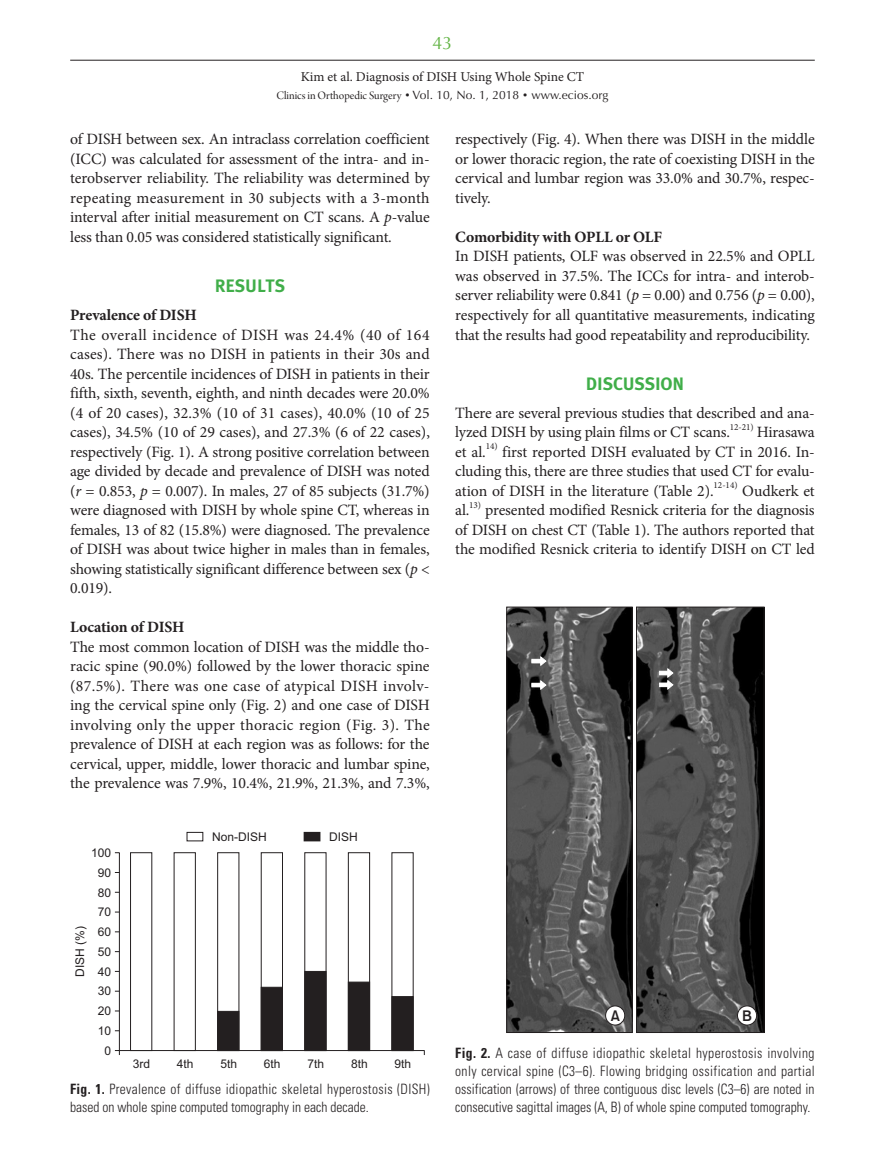
<style>
.page{position:relative;width:885px;height:1170px;background:#fff}
.page>*{position:absolute;margin:0;border:0;box-sizing:border-box;transform-origin:0 0}
.t1{font:700 18px "Meta Plus";letter-spacing:-.01em;color:#40ae49}
.t2{font:18px "Optima LT Std";color:#63b445}
.t3{font:15.75px/19.5px "Minion Pro";letter-spacing:-.01em;color:#231f20;text-align:justify}
.t4{font:700 15.75px "Minion Pro";letter-spacing:-.015em;color:#231f20}
.t5{font:15px "Gothic 725 BT Bold A";color:#231f20}
.t6{font:300 condensed 14.25px/18px "Univers";color:#231f20;text-align:justify;scale:.95 1}
.t7{font:300 condensed 14.25px/18px "Univers";letter-spacing:.025em;color:#231f20;scale:.95 1}
.t8{font:13.5px "Minion Pro";letter-spacing:-.005em;color:#231f20}
.t9{font:12px/19.8px "Arial";color:#231f20;text-align:center}
.t10{font:12px "Optima LT Std";color:#231f20}
.t11{font:9.15px "Minion Pro";letter-spacing:-.005em;color:#231f20}
.s1{font-family:"Arno Pro Display"}
.s2{font-size:9px}
.s3{font-style:italic}
.s4{font-weight:700}
</style>
<div class="page">
<hr style="left:70px;top:60px;width:744px;height:1px;background:#231f20">
<div style="left:186px;top:831px;width:17px;height:10px;border:1px solid #231f20"></div>
<div style="left:304px;top:832px;width:16px;height:8px;background:#231f20"></div>
<div style="left:304px;top:831px;width:16px;height:10px;border:1px solid #231f20"></div>
<svg style="left:114px;top:852px;width:310px;height:199px"></svg>
<div style="left:130px;top:852px;width:22px;height:198px;background:#fff;border:1px solid #231f20"></div>
<div style="left:174px;top:852px;width:22px;height:198px;background:#fff;border:1px solid #231f20"></div>
<div style="left:217px;top:852px;width:22px;height:198px;background:#fff;border:1px solid #231f20"></div>
<div style="left:217px;top:1010px;width:22px;height:40px;background:#231f20"></div>
<div style="left:261px;top:852px;width:22px;height:198px;background:#fff;border:1px solid #231f20"></div>
<div style="left:261px;top:986px;width:22px;height:64px;background:#231f20;border:1px solid #231f20"></div>
<div style="left:304px;top:852px;width:22px;height:198px;background:#fff"></div>
<div style="left:304px;top:970px;width:22px;height:80px;background:#231f20;border:1px solid #231f20"></div>
<div style="left:348px;top:852px;width:22px;height:198px;background:#fff;border:1px solid #231f20"></div>
<div style="left:348px;top:981px;width:22px;height:69px;background:#231f20"></div>
<div style="left:391px;top:852px;width:22px;height:198px;background:#fff"></div>
<div style="left:391px;top:996px;width:22px;height:54px;background:#231f20;border:1px solid #231f20"></div>
<svg style="left:506px;top:606px;width:258px;height:426px;background:#4e4e4e"></svg>
<svg style="left:531px;top:680px;width:15px;height:10px"></svg>
<svg style="left:531px;top:656px;width:15px;height:10px"></svg>
<svg style="left:659px;top:668px;width:14px;height:21px"></svg>
<div style="left:605px;top:1005px;width:19px;height:19px;background:#fff;border-radius:50%"></div>
<div style="left:605px;top:1005px;width:20px;height:20px;border:1px solid #231f20;border-radius:50%"></div>
<div style="left:737px;top:1005px;width:19px;height:19px;background:#fff;border-radius:50%"></div>
<div style="left:737px;top:1005px;width:19px;height:20px;border:1px solid #231f20;border-radius:50%"></div>
<p class="t2" style="left:432px;top:32px;width:22px">43</p>
<p class="t8" style="left:301px;top:68px;width:285px">Kim et al. Diagnosis of DISH Using Whole Spine CT</p>
<p class="t10" style="left:276px;top:88px;width:333px"><span class="s1">Clinics in Orthopedic Surgery</span> <span class="s2">•</span> Vol. 10, No. 1, 2018 <span class="s2">•</span> www.ecios.org</p>
<p class="t3" style="left:70px;top:130px;width:361px">of DISH between sex. An intraclass correlation coefficient (ICC) was calculated for assessment of the intra- and in&shy;terobserver reliability. The reliability was determined by repeating measurement in 30 subjects with a 3-month interval after initial measurement on CT scans. A <span class="s3">p</span>-value less than 0.05 was considered statistically significant.</p>
<p class="t1" style="left:215px;top:275px;width:72px">RESULTS</p>
<p class="t4" style="left:70px;top:304px;width:128px">Prevalence of DISH</p>
<p class="t3" style="left:70px;top:325px;width:361px">The overall incidence of DISH was 24.4% (40 of 164 cases). There was no DISH in patients in their 30s and 40s. The percentile incidences of DISH in patients in their fifth, sixth, seventh, eighth, and ninth decades were 20.0% (4 of 20 cases), 32.3% (10 of 31 cases), 40.0% (10 of 25 cases), 34.5% (10 of 29 cases), and 27.3% (6 of 22 cases), respectively (Fig. 1). A strong positive correlation between age divided by decade and prevalence of DISH was noted (<span class="s3">r</span> = 0.853, <span class="s3">p</span> = 0.007). In males, 27 of 85 subjects (31.7%) were diagnosed with DISH by whole spine CT, whereas in females, 13 of 82 (15.8%) were diagnosed. The prevalence of DISH was about twice higher in males than in females, showing statistically significant difference between sex (<span class="s3">p</span> &lt; 0.019).</p>
<p class="t4" style="left:70px;top:616px;width:116px">Location of DISH</p>
<p class="t3" style="left:70px;top:637px;width:361px">The most common location of DISH was the middle tho&shy;racic spine (90.0%) followed by the lower thoracic spine (87.5%). There was one case of atypical DISH involv&shy;ing the cervical spine only (Fig. 2) and one case of DISH involving only the upper thoracic region (Fig. 3). The prevalence of DISH at each region was as follows: for the cervical, upper, middle, lower thoracic and lumbar spine, the prevalence was 7.9%, 10.4%, 21.9%, 21.3%, and 7.3%,</p>
<p class="t3" style="left:455px;top:130px;width:361px">respectively (Fig. 4). When there was DISH in the middle or lower thoracic region, the rate of coexisting DISH in the cervical and lumbar region was 33.0% and 30.7%, respec&shy;tively.</p>
<p class="t4" style="left:455px;top:226px;width:208px">Comorbidity with OPLL or OLF</p>
<p class="t3" style="left:455px;top:247px;width:361px">In DISH patients, OLF was observed in 22.5% and OPLL was observed in 37.5%. The ICCs for intra- and interob&shy;server reliability were 0.841 (<span class="s3">p</span> = 0.00) and 0.756 (<span class="s3">p</span> = 0.00), respectively for all quantitative measurements, indicating that the results had good repeatability and reproducibility.</p>
<p class="t1" style="left:586px;top:373px;width:100px">DISCUSSION</p>
<p class="t3" style="left:455px;top:403px;width:361px">There are several previous studies that described and ana&shy;lyzed DISH by using plain films or CT scans.</p>
<p class="t11" style="left:729px;top:420px;width:25px">12-21)</p>
<p class="t3" style="left:756px;top:422px;width:59px">Hirasawa</p>
<p class="t3" style="left:455px;top:442px;width:32px">et al.</p>
<p class="t11" style="left:485px;top:440px;width:13px">14)</p>
<p class="t3" style="left:455px;top:442px;width:361px;text-indent:47px">first reported DISH evaluated by CT in 2016. In&shy;cluding this, there are three studies that used CT for evalu&shy;ation of DISH in the literature (Table 2).</p>
<p class="t11" style="left:713px;top:479px;width:25px">12-14)</p>
<p class="t3" style="left:742px;top:481px;width:74px">Oudkerk et</p>
<p class="t3" style="left:455px;top:500px;width:16px">al.</p>
<p class="t11" style="left:469px;top:498px;width:13px">13)</p>
<p class="t3" style="left:455px;top:500px;width:361px;text-indent:30px">presented modified Resnick criteria for the diagnosis of DISH on chest CT (Table 1). The authors reported that the modified Resnick criteria to identify DISH on CT led</p>
<p class="t9" style="left:91px;top:842px;width:22px">100<br>90<br>80<br>70<br>60<br>50<br>40<br>30<br>20<br>10</p>
<p class="t9" style="left:70px;top:976px;width:52px;rotate:-90deg">DISH (%)</p>
<p class="t9" style="left:104px;top:1040px;width:8px">0</p>
<p class="t9" style="left:212px;top:826px;width:56px">Non-DISH</p>
<p class="t9" style="left:329px;top:826px;width:30px">DISH</p>
<p class="t9" style="left:133px;top:1053px;width:19px">3rd</p>
<p class="t9" style="left:177px;top:1053px;width:18px">4th</p>
<p class="t9" style="left:220px;top:1053px;width:18px">5th</p>
<p class="t9" style="left:264px;top:1053px;width:18px">6th</p>
<p class="t9" style="left:307px;top:1053px;width:18px">7th</p>
<p class="t9" style="left:351px;top:1053px;width:18px">8th</p>
<p class="t9" style="left:394px;top:1053px;width:18px">9th</p>
<p class="t7" style="left:70px;top:1080px;width:380px"><span class="s4">Fig. 1.</span> Prevalence of diffuse idiopathic skeletal hyperostosis (DISH) based on whole spine computed tomography in each decade.</p>
<p class="t5" style="left:610px;top:1006px;width:11px">A</p>
<p class="t5" style="left:742px;top:1006px;width:11px">B</p>
<p class="t6" style="left:455px;top:1044px;width:380px"><span class="s4">Fig. 2.</span> A case of diffuse idiopathic skeletal hyperostosis involving only cervical spine (C3–6). Flowing bridging ossification and partial ossification (arrows) of three contiguous disc levels (C3–6) are noted in consecutive sagittal images (A, B) of whole spine computed tomography.</p>
</div>
